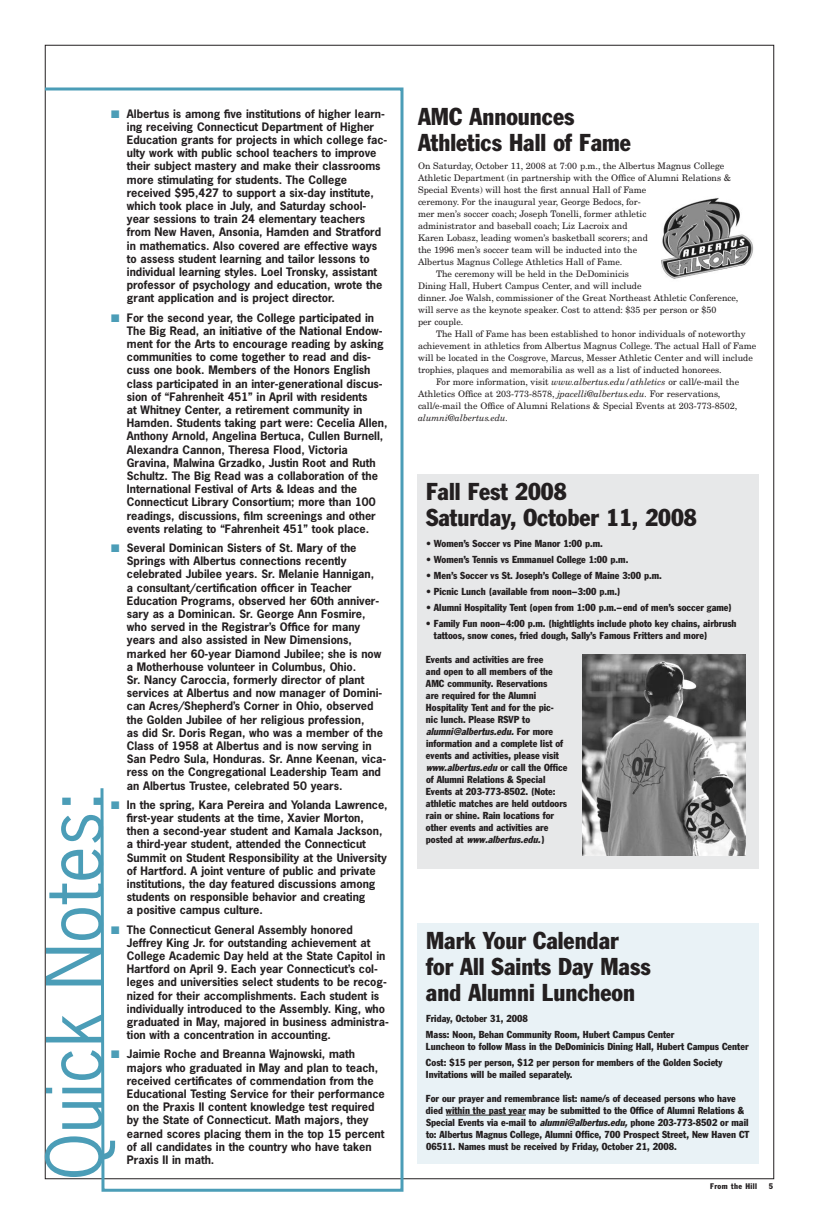
<style>
.page{position:relative;width:819px;height:1224px;background:#fff}
.page>*{position:absolute;margin:0;border:0;box-sizing:border-box;transform-origin:0 0}
.t1{font:72px "News Gothic";color:#4b9db7}
.t2{font:condensed 24px/26px "Franklin Gothic";color:#231f20}
.t3{font:700 11px/13.2px "News Gothic";color:#231f20}
.t4{font:condensed 10px/12px "Franklin Gothic";color:#231f20}
.t5{font:9px "New Century Schlbk";color:#231f20}
.t6{font:italic 9px "New Century Schlbk";color:#231f20}
.t7{font:condensed 8px "Franklin Gothic";letter-spacing:.055em;color:#231f20}
.s1{color:#4b9db7}
.s2{font-style:italic}
</style>
<div class="page">
<svg style="left:44px;top:86px;width:361px;height:1106px"></svg>
<div style="left:417px;top:474px;width:342px;height:395px;background:#e7e8e9"></div>
<img style="left:661px;top:198px;width:93px;height:81px">
<div style="left:417px;top:923px;width:342px;height:241px;background:#e9f2f6"></div>
<hr style="left:446px;top:1115px;width:80px;height:1px;background:#231f20">
<img style="left:583px;top:654px;width:162px;height:201px">
<p class="t3" style="left:127px;top:107px;width:262px;text-indent:-16px"><span class="s1">■</span> Albertus is among five institutions of higher learn&shy;ing receiving Connecticut Department of Higher Education grants for projects in which college fac&shy;ulty work with public school teachers to improve their subject mastery and make their classrooms more stimulating for students. The College received $95,427 to support a six-day institute, which took place in July, and Saturday school&shy;year sessions to train 24 elementary teachers from New Haven, Ansonia, Hamden and Stratford in mathematics. Also covered are effective ways to assess student learning and tailor lessons to individual learning styles. Loel Tronsky, assistant professor of psychology and education, wrote the grant application and is project director.</p>
<p class="t3" style="left:127px;top:311px;width:262px;text-indent:-16px"><span class="s1">■</span> For the second year, the College participated in The Big Read, an initiative of the National Endow&shy;ment for the Arts to encourage reading by asking communities to come together to read and dis&shy;cuss one book. Members of the Honors English class participated in an inter-generational discus&shy;sion of “Fahrenheit 451” in April with residents<br>at Whitney Center, a retirement community in Hamden. Students taking part were: Cecelia Allen, Anthony Arnold, Angelina Bertuca, Cullen Burnell, Alexandra Cannon, Theresa Flood, Victoria Gravina, Malwina Grzadko, Justin Root and Ruth Schultz. The Big Read was a collaboration of the International Festival of Arts &amp; Ideas and the Connecticut Library Consortium; more than 100 readings, discussions, film screenings and other events relating to “Fahrenheit 451” took place.</p>
<p class="t3" style="left:127px;top:542px;width:261px;text-indent:-16px"><span class="s1">■</span> Several Dominican Sisters of St. Mary of the Springs with Albertus connections recently celebrated Jubilee years. Sr. Melanie Hannigan,<br>a consultant/certification officer in Teacher Education Programs, observed her 60th anniver&shy;sary as a Dominican. Sr. George Ann Fosmire, who served in the Registrar’s Office for many years and also assisted in New Dimensions, marked her 60-year Diamond Jubilee; she is now a Motherhouse volunteer in Columbus, Ohio.<br>Sr. Nancy Caroccia, formerly director of plant services at Albertus and now manager of Domini&shy;can Acres/Shepherd’s Corner in Ohio, observed the Golden Jubilee of her religious profession,<br>as did Sr. Doris Regan, who was a member of the Class of 1958 at Albertus and is now serving in San Pedro Sula, Honduras. Sr. Anne Keenan, vica&shy;ress on the Congregational Leadership Team and an Albertus Trustee, celebrated 50 years.</p>
<p class="t3" style="left:127px;top:798px;width:262px;text-indent:-16px"><span class="s1">■</span> In the spring, Kara Pereira and Yolanda Lawrence, first-year students at the time, Xavier Morton, then a second-year student and Kamala Jackson, a third-year student, attended the Connecticut Summit on Student Responsibility at the University of Hartford. A joint venture of public and private institutions, the day featured discussions among students on responsible behavior and creating<br>a positive campus culture.</p>
<p class="t3" style="left:127px;top:923px;width:263px;text-indent:-16px"><span class="s1">■</span> The Connecticut General Assembly honored Jeffrey King Jr. for outstanding achievement at College Academic Day held at the State Capitol in Hartford on April 9. Each year Connecticut’s col&shy;leges and universities select students to be recog&shy;nized for their accomplishments. Each student is individually introduced to the Assembly. King, who graduated in May, majored in business administra&shy;tion with a concentration in accounting.</p>
<p class="t3" style="left:127px;top:1048px;width:259px;text-indent:-16px"><span class="s1">■</span> Jaimie Roche and Breanna Wajnowski, math majors who graduated in May and plan to teach, received certificates of commendation from the Educational Testing Service for their performance on the Praxis II content knowledge test required by the State of Connecticut. Math majors, they earned scores placing them in the top 15 percent of all candidates in the country who have taken</p>
<h1 class="t1" style="left:35px;top:1180px;width:391px;rotate:-90deg">Quick Notes:</h1>
<p class="t3" style="left:127px;top:1154px;width:89px">Praxis II in math.</p>
<h2 class="t2" style="left:418px;top:105px;width:215px">AMC Announces<br>Athletics Hall of Fame</h2>
<p class="t5" style="left:418px;top:163px;width:308px">On Saturday, October 11, 2008 at 7:00 p.m., the Albertus Magnus College</p>
<p class="t5" style="left:418px;top:175px;width:315px">Athletic Department (in partnership with the Office of Alumni Relations &amp;</p>
<p class="t5" style="left:418px;top:187px;width:230px">Special Events) will host the first annual Hall of Fame</p>
<p class="t5" style="left:418px;top:199px;width:224px">ceremony. For the inaugural year, George Bedocs, for-</p>
<p class="t5" style="left:418px;top:211px;width:230px">mer men’s soccer coach; Joseph Tonelli, former athletic</p>
<p class="t5" style="left:418px;top:223px;width:211px">administrator and baseball coach; Liz Lacroix and</p>
<p class="t5" style="left:418px;top:235px;width:231px">Karen Lobasz, leading women’s basketball scorers; and</p>
<p class="t5" style="left:418px;top:247px;width:221px">the 1996 men’s soccer team will be inducted into the</p>
<p class="t5" style="left:418px;top:259px;width:206px">Albertus Magnus College Athletics Hall of Fame.</p>
<p class="t5" style="left:436px;top:271px;width:195px">The ceremony will be held in the DeDominicis</p>
<p class="t5" style="left:418px;top:283px;width:225px">Dining Hall, Hubert Campus Center, and will include</p>
<p class="t5" style="left:418px;top:295px;width:322px">dinner. Joe Walsh, commissioner of the Great Northeast Athletic Conference,</p>
<p class="t5" style="left:418px;top:307px;width:300px">will serve as the keynote speaker. Cost to attend: $35 per person or $50</p>
<p class="t5" style="left:418px;top:319px;width:47px">per couple.</p>
<p class="t5" style="left:436px;top:331px;width:311px">The Hall of Fame has been established to honor individuals of noteworthy</p>
<p class="t5" style="left:418px;top:343px;width:340px">achievement in athletics from Albertus Magnus College. The actual Hall of Fame</p>
<p class="t5" style="left:418px;top:355px;width:336px">will be located in the Cosgrove, Marcus, Messer Athletic Center and will include</p>
<p class="t5" style="left:418px;top:367px;width:305px">trophies, plaques and memorabilia as well as a list of inducted honorees.</p>
<p class="t5" style="left:436px;top:379px;width:305px">For more information, visit <span class="s2">www.albertus.edu/athletics</span> or call/e-mail the</p>
<p class="t5" style="left:418px;top:391px;width:304px">Athletics Office at 203-773-8578, <span class="s2">jpacelli@albertus.edu.</span> For reservations,</p>
<p class="t5" style="left:418px;top:403px;width:321px">call/e-mail the Office of Alumni Relations &amp; Special Events at 203-773-8502,</p>
<p class="t6" style="left:418px;top:415px;width:92px">alumni@albertus.edu.</p>
<h2 class="t2" style="left:426px;top:480px;width:272px">Fall Fest 2008<br>Saturday, October 11, 2008</h2>
<p class="t4" style="left:426px;top:538px;width:178px">• Women’s Soccer vs Pine Manor 1:00 p.m.</p>
<p class="t4" style="left:426px;top:554px;width:204px">• Women’s Tennis vs Emmanuel College 1:00 p.m.</p>
<p class="t4" style="left:426px;top:570px;width:237px">• Men’s Soccer vs St. Joseph’s College of Maine 3:00 p.m.</p>
<p class="t4" style="left:426px;top:586px;width:196px">• Picnic Lunch (available from noon–3:00 p.m.)</p>
<p class="t4" style="left:426px;top:602px;width:307px">• Alumni Hospitality Tent (open from 1:00 p.m.–end of men’s soccer game)</p>
<p class="t4" style="left:434px;top:618px;width:304px;text-indent:-8px">• Family Fun noon–4:00 p.m. (hightlights include photo key chains, airbrush tattoos, snow cones, fried dough, Sally’s Famous Fritters and more)</p>
<p class="t4" style="left:426px;top:654px;width:143px">Events and activities are free<br>and open to all members of the<br>AMC community. Reservations<br>are required for the Alumni<br>Hospitality Tent and for the pic&shy;nic lunch. Please RSVP to <span class="s2">alumni@albertus.edu.</span> F o r m o r e information and a complete list of events and activities, please visit <span class="s2">www.albertus.edu</span> o r c a l l t h e Offi c e of Alumni Relations &amp; Special<br>Events at 203-773-8502. (Note: athletic matches are held outdoors rain or shine. Rain locations for other events and activities are<br>p o s t e d a t <span class="s2">www.albertus.edu.</span>)</p>
<h2 class="t2" style="left:426px;top:929px;width:226px">Mark Your Calendar for All Saints Day Mass and Alumni Luncheon</h2>
<p class="t4" style="left:426px;top:1011px;width:250px;line-height:16px">Friday, October 31, 2008<br>Mass: Noon, Behan Community Room, Hubert Campus Center</p>
<p class="t4" style="left:426px;top:1039px;width:324px;line-height:16px">Luncheon to follow Mass in the DeDominicis Dining Hall, Hubert Campus Center<br>Cost: $15 per person, $12 per person for members of the Golden Society</p>
<p class="t4" style="left:426px;top:1069px;width:148px">Invitations will be mailed separately.</p>
<p class="t4" style="left:426px;top:1093px;width:325px">For our prayer and remembrance list: name/s of deceased persons who have died within the past year may be submitted to the Office of Alumni Relations &amp; Special Events via e-mail to <span class="s2">alumni@albertus.edu,</span> phone 203-773-8502 or mail to: Albertus Magnus College, Alumni Office, 700 Prospect Street, New Haven CT 06511. Names must be received by Friday, October 21, 2008.</p>
<p class="t7" style="left:710px;top:1183px;width:49px">From the Hill</p>
<p class="t7" style="left:769px;top:1183px;width:6px">5</p>
</div>
